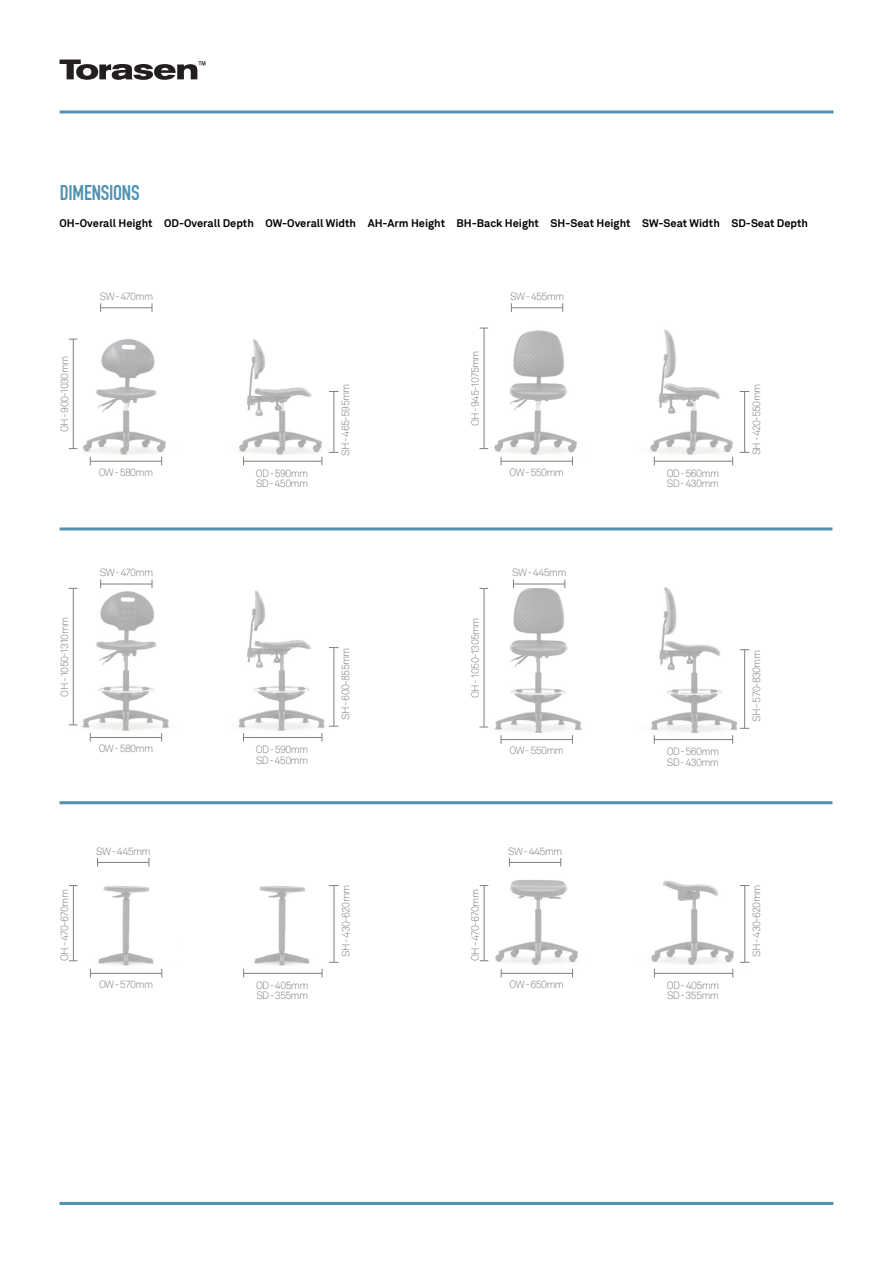
<style>
.page{position:relative;width:893px;height:1263px;background:#fff}
.page>*{position:absolute;margin:0;border:0;box-sizing:border-box;transform-origin:0 0}
.t1{font:700 21px "DIN Condensed";letter-spacing:-.01em;color:#5192b3}
.t2{font:700 10.95px "Akkurat";color:#000}
.t3{font:300 10.5px/10.5px "Akkurat";letter-spacing:-.07em;color:#808083}
</style>
<div class="page">
<hr style="left:60px;top:110px;width:773px;height:3px;background:#5192b3">
<hr style="left:60px;top:1202px;width:773px;height:3px;background:#5192b3">
<svg style="left:60px;top:60px;width:145px;height:20px"></svg>
<hr style="left:100px;top:307px;width:52px;height:1px;background:#808083">
<hr style="left:334px;top:391px;width:1px;height:61px;background:#808083">
<img style="left:71px;top:338px;width:95px;height:125px">
<img style="left:239px;top:339px;width:95px;height:124px">
<hr style="left:511px;top:307px;width:52px;height:1px;background:#808083">
<img style="left:482px;top:327px;width:95px;height:136px">
<img style="left:650px;top:330px;width:95px;height:133px">
<hr style="left:100px;top:584px;width:52px;height:1px;background:#808083">
<hr style="left:334px;top:647px;width:1px;height:79px;background:#808083">
<hr style="left:243px;top:737px;width:79px;height:1px;background:#808083">
<hr style="left:90px;top:737px;width:72px;height:1px;background:#808083">
<img style="left:71px;top:586px;width:98px;height:151px">
<img style="left:238px;top:590px;width:87px;height:147px">
<hr style="left:513px;top:584px;width:52px;height:1px;background:#808083">
<hr style="left:744px;top:649px;width:1px;height:79px;background:#808083">
<hr style="left:654px;top:739px;width:79px;height:1px;background:#808083">
<hr style="left:501px;top:739px;width:72px;height:1px;background:#808083">
<img style="left:483px;top:588px;width:99px;height:151px">
<img style="left:650px;top:587px;width:86px;height:152px">
<hr style="left:334px;top:885px;width:1px;height:77px;background:#808083">
<hr style="left:243px;top:973px;width:79px;height:1px;background:#808083">
<hr style="left:90px;top:973px;width:72px;height:1px;background:#808083">
<img style="left:71px;top:858px;width:92px;height:115px">
<img style="left:243px;top:885px;width:91px;height:88px">
<hr style="left:654px;top:973px;width:79px;height:1px;background:#808083">
<hr style="left:501px;top:973px;width:72px;height:1px;background:#808083">
<img style="left:483px;top:858px;width:95px;height:115px">
<img style="left:651px;top:880px;width:95px;height:93px">
<hr style="left:60px;top:527px;width:772px;height:3px;background:#5192b3">
<hr style="left:60px;top:801px;width:772px;height:3px;background:#5192b3">
<h1 class="t1" style="left:60px;top:178px;width:81px">DIMENSIONS</h1>
<p class="t2" style="left:60px;top:216px;width:750px">OH-Overall Height OD-Overall Depth OW-Overall Width AH-Arm Height BH-Back Height SH-Seat Height SW-Seat Width SD-Seat Depth</p>
<p class="t3" style="left:59px;top:432px;width:78px;rotate:-90deg">OH - 900-1030mm</p>
<p class="t3" style="left:100px;top:291px;width:55px">SW - 470mm</p>
<p class="t3" style="left:99px;top:467px;width:56px">OW - 580mm</p>
<p class="t3" style="left:59px;top:697px;width:82px;rotate:-90deg">OH - 1050-1310mm</p>
<p class="t3" style="left:100px;top:568px;width:55px">SW - 470mm</p>
<p class="t3" style="left:99px;top:743px;width:56px">OW - 580mm</p>
<p class="t3" style="left:59px;top:961px;width:73px;rotate:-90deg">OH - 470-670mm</p>
<p class="t3" style="left:96px;top:846px;width:56px">SW - 445mm</p>
<p class="t3" style="left:99px;top:979px;width:56px">OW - 570mm</p>
<p class="t3" style="left:256px;top:468px;width:54px">OD - 590mm<br>SD - 450mm</p>
<p class="t3" style="left:341px;top:455px;width:74px;rotate:-90deg">SH - 465-595mm</p>
<p class="t3" style="left:256px;top:744px;width:54px">OD - 590mm<br>SD - 450mm</p>
<p class="t3" style="left:341px;top:720px;width:74px;rotate:-90deg">SH - 600-855mm</p>
<p class="t3" style="left:256px;top:980px;width:54px">OD - 405mm<br>SD - 355mm</p>
<p class="t3" style="left:341px;top:957px;width:74px;rotate:-90deg">SH - 430-620mm</p>
<p class="t3" style="left:470px;top:426px;width:77px;rotate:-90deg">OH - 945-1075mm</p>
<p class="t3" style="left:510px;top:291px;width:56px">SW - 455mm</p>
<p class="t3" style="left:509px;top:467px;width:56px">OW - 550mm</p>
<p class="t3" style="left:470px;top:698px;width:82px;rotate:-90deg">OH - 1050-1305mm</p>
<p class="t3" style="left:512px;top:568px;width:56px">SW - 445mm</p>
<p class="t3" style="left:509px;top:745px;width:56px">OW - 550mm</p>
<p class="t3" style="left:470px;top:961px;width:73px;rotate:-90deg">OH - 470-670mm</p>
<p class="t3" style="left:508px;top:846px;width:56px">SW - 445mm</p>
<p class="t3" style="left:510px;top:979px;width:56px">OW - 650mm</p>
<p class="t3" style="left:667px;top:468px;width:54px">OD - 560mm<br>SD - 430mm</p>
<p class="t3" style="left:751px;top:455px;width:73px;rotate:-90deg">SH - 420-550mm</p>
<p class="t3" style="left:667px;top:746px;width:54px">OD - 560mm<br>SD - 430mm</p>
<p class="t3" style="left:751px;top:722px;width:73px;rotate:-90deg">SH - 570-830mm</p>
<p class="t3" style="left:667px;top:980px;width:54px">OD - 405mm<br>SD - 355mm</p>
<p class="t3" style="left:751px;top:957px;width:74px;rotate:-90deg">SH - 430-620mm</p>
</div>
